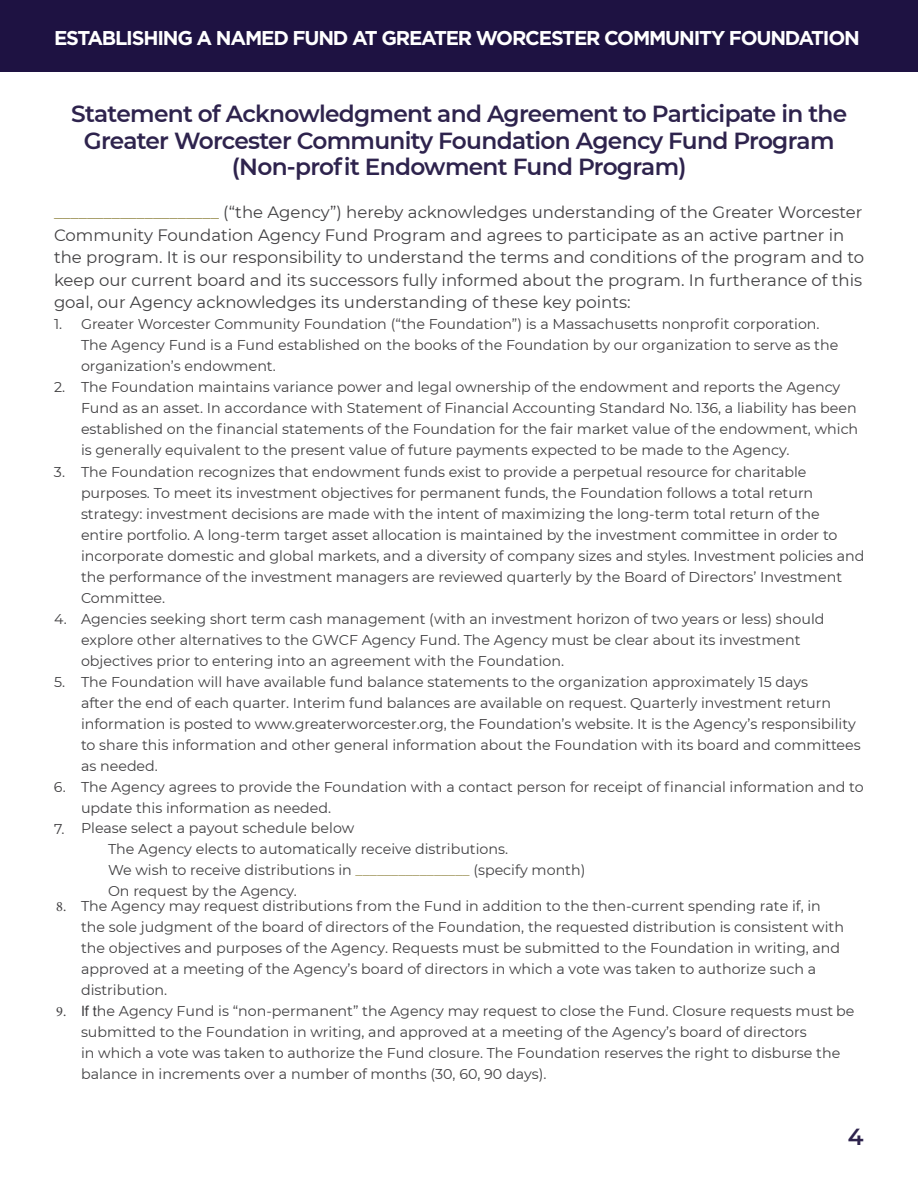
<style>
.page{position:relative;width:918px;height:1188px;background:#fff}
.page>*{position:absolute;margin:0;border:0;box-sizing:border-box;transform-origin:0 0}
.t1{font:600 23.25px/26.7px "Montserrat";letter-spacing:-.03em;color:#2e234d;text-align:center}
.t2{font:700 19.95px "Gotham";letter-spacing:-.06em;color:#fff}
.t3{font:16.5px/22.5px "Montserrat";color:#414042}
.t4{font:14.25px/21px "Montserrat";color:#414042}
.s1{color:#958a4a}
.s2{font-family:"Minion Pro"}
.s3{font-family:"Arial"}
</style>
<div class="page">
<div style="left:0;top:0;width:918px;height:71px;background:#1e1242"></div>
<h2 class="t2" style="left:54px;top:26px;width:807px">ESTABLISHING A NAMED FUND AT GREATER WORCESTER COMMUNITY FOUNDATION</h2>
<h1 class="t1" style="left:71px;top:99px;width:778px">Statement of Acknowledgment and Agreement to Participate in the<br>Greater Worcester Community Foundation Agency Fund Program (Non-profit Endowment Fund Program)</h1>
<p class="t3" style="left:54px;top:201px;width:812px"><span class="s1">____________________</span> (“the Agency”) hereby acknowledges understanding of the Greater Worcester Community Foundation Agency Fund Program and agrees to participate as an active partner in the program. It is our responsibility to understand the terms and conditions of the program and to keep our current board and its successors fully informed about the program. In furtherance of this goal, our Agency acknowledges its understanding of these key points:</p>
<p class="t4" style="left:81px;top:313px;width:759px;text-indent:-27px">1. Greater Worcester Community Foundation (“the Foundation”) is a Massachusetts nonprofit corporation.<br>The Agency Fund is a Fund established on the books of the Foundation by our organization to serve as the organization’s endowment.</p>
<p class="t4" style="left:81px;top:376px;width:779px;text-indent:-27px">2. The Foundation maintains variance power and legal ownership of the endowment and reports the Agency Fund as an asset. In accordance with Statement of Financial Accounting Standard No. 136, a liability has been established on the financial statements of the Foundation for the fair market value of the endowment, which is generally equivalent to the present value of future payments expected to be made to the Agency.</p>
<p class="t4" style="left:81px;top:460px;width:785px;text-indent:-27px">3. The Foundation recognizes that endowment funds exist to provide a perpetual resource for charitable purposes. To meet its investment objectives for permanent funds, the Foundation follows a total return strategy: investment decisions are made with the intent of maximizing the long-term total return of the entire portfolio. A long-term target asset allocation is maintained by the investment committee in order to incorporate domestic and global markets, and a diversity of company sizes and styles. Investment policies and the performance of the investment managers are reviewed quarterly by the Board of Directors’ Investment Committee.</p>
<p class="t4" style="left:81px;top:607px;width:745px;text-indent:-27px">4. Agencies seeking short term cash management (with an investment horizon of two years or less) should explore other alternatives to the GWCF Agency Fund. The Agency must be clear about its investment objectives prior to entering into an agreement with the Foundation.</p>
<p class="t4" style="left:81px;top:670px;width:781px;text-indent:-27px">5. The Foundation will have available fund balance statements to the organization approximately 15 days<br>after the end of each quarter. Interim fund balances are available on request. Quarterly investment return information is posted to www.greaterworcester.org, the Foundation’s website. It is the Agency’s responsibility to share this information and other general information about the Foundation with its board and committees as needed.</p>
<p class="t4" style="left:81px;top:776px;width:784px;text-indent:-27px">6. The Agency agrees to provide the Foundation with a contact person for receipt of financial information and to update this information as needed.</p>
<p class="t4" style="left:108px;top:817px;width:479px;text-indent:-54px">7. Please select a payout schedule below<br>The Agency elects to automatically receive distributions.<br>We wish to receive distributions in <span class="s1">________________</span> (specify month)<br>On request by the Agency.</p>
<p class="t4" style="left:81px;top:895px;width:764px;text-indent:-25px"><span class="s2">8.</span> The Agency may request distributions from the Fund in addition to the then-current spending rate if, in the sole judgment of the board of directors of the Foundation, the requested distribution is consistent with the objectives and purposes of the Agency. Requests must be submitted to the Foundation in writing, and approved at a meeting of the Agency’s board of directors in which a vote was taken to authorize such a distribution.</p>
<p class="t4" style="left:81px;top:1000px;width:775px;text-indent:-25px"><span class="s2">9.</span> <span class="s3">If t</span>he Agency Fund is “non-permanent” the Agency may request to close the Fund. Closure requests must be submitted to the Foundation in writing, and approved at a meeting of the Agency’s board of directors<br>in which a vote was taken to authorize the Fund closure. The Foundation reserves the right to disburse the balance in increments over a number of months (30, 60, 90 days).</p>
<h1 class="t1" style="left:848px;top:1123px;width:17px">4</h1>
</div>
